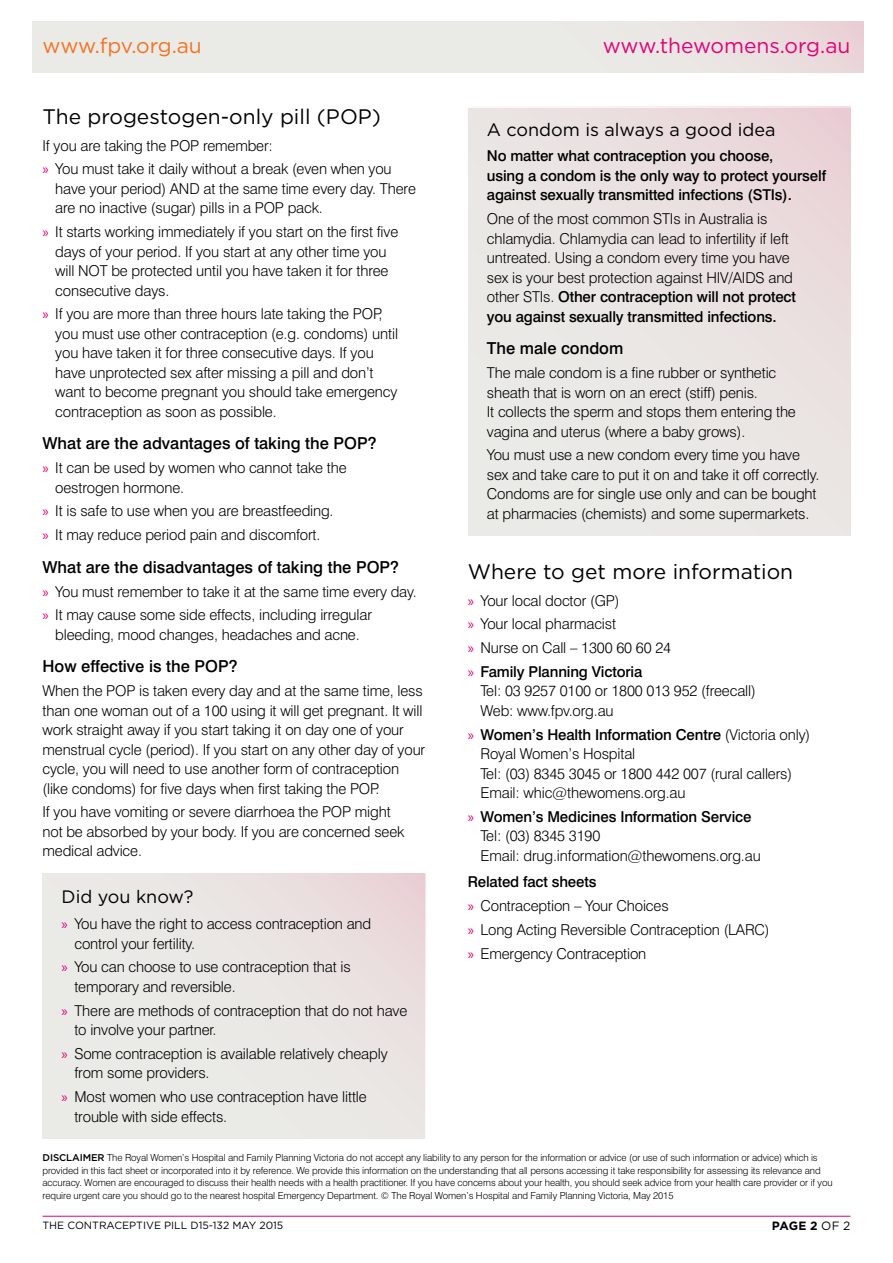
<style>
.page{position:relative;width:893px;height:1263px;background:#fff}
.page>*{position:absolute;margin:0;border:0;box-sizing:border-box;transform-origin:0 0}
.t1{font:21px "Gotham";color:#000}
.t2{font:21px "Gotham";color:#e20177}
.t3{font:21px "Gotham";letter-spacing:-.01em;color:#f37322}
.t4{font:18px "Gotham";color:#000}
.t5{font:500 16.5px "Swiss 721 BT";color:#000}
.t6{font:300 15px/19.5px "Swiss 721 BT";letter-spacing:-.01em;color:#000}
.t7{font:500 15px/19.5px "Swiss 721 BT";letter-spacing:-.01em;color:#000}
.t8{font:700 12px "Gotham";color:#000}
.t9{font:10.5px "Gotham";color:#000}
.t10{font:300 9.75px/12.8px "Swiss 721 BT";letter-spacing:-.01em;color:#000}
.s1{font-family:"Myriad Pro";font-weight:400;color:#e20177}
.s2{font-weight:500}
.s3{font-family:"Gotham";font-weight:500}
.s4{font-weight:400}
</style>
<div class="page">
<hr style="left:43px;top:1216px;width:807px;height:1px;background:#e20177">
<svg style="left:32px;top:21px;width:831px;height:51px;background:#e9e7e4"></svg>
<div style="left:43px;top:874px;width:382px;height:265px;background:linear-gradient(to right,#eaede8,#eae0df)"></div>
<div style="left:468px;top:106px;width:382px;height:430px;background:linear-gradient(to right,#eaeae6,#eaddde)"></div>
<h1 class="t3" style="left:43px;top:34px;width:161px">www.fpv.org.au</h1>
<h1 class="t1" style="left:43px;top:105px;width:340px">The progestogen-only pill (POP)</h1>
<p class="t6" style="left:43px;top:133px;width:351px;line-height:23.7px">If you are taking the POP remember:<br><span class="s1">»</span> You must take it daily without a break (even when you</p>
<p class="t6" style="left:55px;top:179px;width:362px">have your period) AND at the same time every day. There are no inactive (sugar) pills in a POP pack.</p>
<p class="t6" style="left:55px;top:222px;width:345px;text-indent:-13px"><span class="s1">»</span> It starts working immediately if you start on the first five days of your period. If you start at any other time you will NOT be protected until you have taken it for three consecutive days.</p>
<p class="t6" style="left:55px;top:304px;width:344px;text-indent:-13px"><span class="s1">»</span> If you are more than three hours late taking the POP, you must use other contraception (e.g. condoms) until you have taken it for three consecutive days. If you have unprotected sex after missing a pill and don’t want to become pregnant you should take emergency contraception as soon as possible.</p>
<p class="t5" style="left:43px;top:433px;width:336px">What are the advantages of taking the POP?</p>
<p class="t6" style="left:55px;top:458px;width:293px;text-indent:-13px"><span class="s1">»</span> It can be used by women who cannot take the oestrogen hormone.</p>
<p class="t6" style="left:43px;top:499px;width:293px;line-height:23.7px"><span class="s1">»</span> It is safe to use when you are breastfeeding. <span class="s1">»</span> It may reduce period pain and discomfort.</p>
<p class="t5" style="left:43px;top:557px;width:358px">What are the disadvantages of taking the POP?</p>
<p class="t6" style="left:43px;top:579px;width:376px;line-height:23.7px"><span class="s1">»</span> You must remember to take it at the same time every day. <span class="s1">»</span> It may cause some side effects, including irregular</p>
<p class="t6" style="left:55px;top:624px;width:306px">bleeding, mood changes, headaches and acne.</p>
<p class="t5" style="left:43px;top:656px;width:197px">How effective is the POP?</p>
<p class="t6" style="left:43px;top:681px;width:384px">When the POP is taken every day and at the same time, less than one woman out of a 100 using it will get pregnant. It will work straight away if you start taking it on day one of your menstrual cycle (period). If you start on any other day of your cycle, you will need to use another form of contraception (like condoms) for five days when first taking the POP.</p>
<p class="t6" style="left:43px;top:802px;width:363px">If you have vomiting or severe diarrhoea the POP might not be absorbed by your body. If you are concerned seek medical advice.</p>
<p class="t4" style="left:62px;top:887px;width:133px">Did you know?</p>
<p class="t6" style="left:74px;top:914px;width:298px;text-indent:-13px"><span class="s1">»</span> You have the right to access contraception and control your fertility.</p>
<p class="t6" style="left:74px;top:957px;width:278px;text-indent:-13px"><span class="s1">»</span> You can choose to use contraception that is temporary and reversible.</p>
<p class="t6" style="left:74px;top:1000px;width:334px;text-indent:-13px"><span class="s1">»</span> There are methods of contraception that do not have to involve your partner.</p>
<p class="t6" style="left:74px;top:1043px;width:315px;text-indent:-13px"><span class="s1">»</span> Some contraception is available relatively cheaply from some providers.</p>
<p class="t6" style="left:74px;top:1087px;width:294px;text-indent:-13px"><span class="s1">»</span> Most women who use contraception have little trouble with side effects.</p>
<h1 class="t2" style="left:603px;top:34px;width:249px">www.thewomens.org.au</h1>
<p class="t4" style="left:487px;top:119px;width:290px">A condom is always a good idea</p>
<p class="t7" style="left:487px;top:146px;width:341px">No matter what contraception you choose,<br>using a condom is the only way to protect yourself against sexually transmitted infections (STIs).</p>
<p class="t6" style="left:487px;top:209px;width:311px">One of the most common STIs in Australia is chlamydia. Chlamydia can lead to infertility if left untreated. Using a condom every time you have sex is your best protection against HIV/AIDS and other STIs. <span class="s2">Other contraception will not protect you against sexually transmitted infections.</span></p>
<p class="t5" style="left:487px;top:338px;width:138px">The male condom</p>
<p class="t6" style="left:487px;top:363px;width:310px">The male condom is a fine rubber or synthetic sheath that is worn on an erect (stiff) penis.<br>It collects the sperm and stops them entering the vagina and uterus (where a baby grows).</p>
<p class="t6" style="left:487px;top:445px;width:334px">You must use a new condom every time you have sex and take care to put it on and take it off correctly.<br>Condoms are for single use only and can be bought at pharmacies (chemists) and some supermarkets.</p>
<h1 class="t1" style="left:468px;top:560px;width:327px">Where to get more information</h1>
<p class="t6" style="left:468px;top:588px;width:205px;line-height:23.7px"><span class="s1">»</span> Your local doctor (GP)<br><span class="s1">»</span> Your local pharmacist<br><span class="s1">»</span> Nurse on Call – 1300 60 60 24 <span class="s1">»</span> <span class="s2">Family Planning Victoria</span></p>
<p class="t6" style="left:480px;top:681px;width:277px">Tel: 03 9257 0100 or 1800 013 952 (freecall)<br>Web: www.fpv.org.au</p>
<p class="t6" style="left:480px;top:724px;width:331px;text-indent:-13px"><span class="s1">»</span> <span class="s2">Women’s Health Information Centre</span> (Victoria only)<br>Royal Women’s Hospital<br>Tel: (03) 8345 3045 or 1800 442 007 (rural callers)<br>Email: whic@thewomens.org.au</p>
<p class="t6" style="left:480px;top:807px;width:282px;text-indent:-13px"><span class="s1">»</span> <span class="s2">Women’s Medicines Information Service<br></span>Tel: (03) 8345 3190<br>Email: drug.information@thewomens.org.au</p>
<p class="t6" style="left:468px;top:870px;width:303px;line-height:23.7px"><span class="s2">Related fact sheets<br></span><span class="s1">»</span> Contraception – Your Choices<br><span class="s1">»</span> Long Acting Reversible Contraception (LARC) <span class="s1">»</span> Emergency Contraception</p>
<p class="t10" style="left:43px;top:1151px;width:792px"><span class="s3">DISCLAIMER</span> The Royal Women’s Hospital and Family Planning Victoria do not accept any liability to any person for the information or advice (or use of such information or advice) which is provided in this fact sheet or incorporated into it by reference. We provide this information on the understanding that all persons accessing it take responsibility for assessing its relevance and accuracy. Women are encouraged to discuss their health needs with a health practitioner. If you have concerns about your health, you should seek advice from your health care provider or if you require urgent care you should go to the nearest hospital Emergency Department. © The Royal Women’s Hospital and Family Planning Victoria, May 2015</p>
<p class="t9" style="left:43px;top:1219px;width:242px">THE CONTRACEPTIVE PILL D15-132 MAY 2015</p>
<p class="t8" style="left:772px;top:1218px;width:80px">PAGE 2 <span class="s4">OF 2</span></p>
</div>
